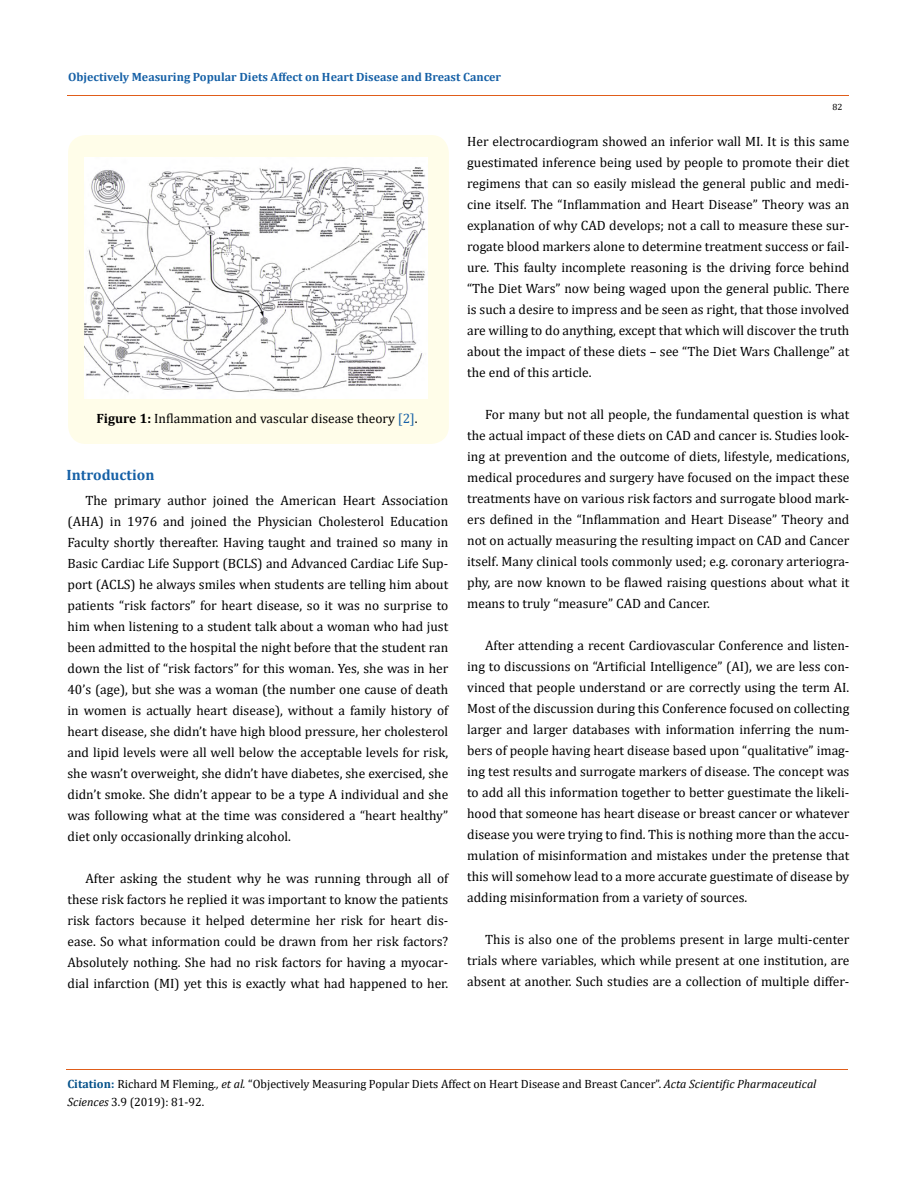
<style>
.page{position:relative;width:917px;height:1188px;background:#fff}
.page>*{position:absolute;margin:0;border:0;box-sizing:border-box;transform-origin:0 0}
.t1{font:700 15px "Cambria";color:#1560a6}
.t2{font:13.5px/21px "Cambria";color:#000;text-align:justify}
.t3{font:12px/18px "Cambria";color:#000}
.t4{font:700 12px "Cambria";color:#1560a6}
.t5{font:9px "Cambria";color:#000}
.s1{font-weight:700}
.s2{color:#1560a6}
.s3{font-weight:700;color:#035089}
.s4{font-style:italic}
</style>
<div class="page">
<hr style="left:66px;top:1069px;width:781px;height:1px;background:#e05d1a">
<hr style="left:67px;top:95px;width:782px;height:1px;background:#e05d1a">
<div style="left:68px;top:135px;width:381px;height:309px;background:#fffde9;border-radius:18px"></div>
<img style="left:85px;top:158px;width:343px;height:240px">
<p class="t4" style="left:68px;top:69px;width:434px">Objectively Measuring Popular Diets Affect on Heart Disease and Breast Cancer</p>
<p class="t5" style="left:832px;top:101px;width:11px">82</p>
<p class="t2" style="left:96px;top:408px;width:323px"><span class="s1">Figure 1:</span> Inflammation and vascular disease theory <span class="s2">[2]</span>.</p>
<p class="t1" style="left:67px;top:464px;width:89px">Introduction</p>
<p class="t2" style="left:67px;top:489px;width:382px;text-indent:18px">The primary author joined the American Heart Association (AHA) in 1976 and joined the Physician Cholesterol Education Faculty shortly thereafter. Having taught and trained so many in Basic Cardiac Life Support (BCLS) and Advanced Cardiac Life Sup&shy;port (ACLS) he always smiles when students are telling him about patients “risk factors” for heart disease, so it was no surprise to him when listening to a student talk about a woman who had just been admitted to the hospital the night before that the student ran down the list of “risk factors” for this woman. Yes, she was in her 40’s (age), but she was a woman (the number one cause of death in women is actually heart disease), without a family history of heart disease, she didn’t have high blood pressure, her cholesterol and lipid levels were all well below the acceptable levels for risk, she wasn’t overweight, she didn’t have diabetes, she exercised, she didn’t smoke. She didn’t appear to be a type A individual and she was following what at the time was considered a “heart healthy” diet only occasionally drinking alcohol.</p>
<p class="t2" style="left:67px;top:868px;width:382px;text-indent:18px">After asking the student why he was running through all of these risk factors he replied it was important to know the patients risk factors because it helped determine her risk for heart dis&shy;ease. So what information could be drawn from her risk factors?<br>Absolutely nothing. She had no risk factors for having a myocar&shy;dial infarction (MI) yet this is exactly what had happened to her.</p>
<p class="t2" style="left:467px;top:131px;width:384px">Her electrocardiogram showed an inferior wall MI. It is this same guestimated inference being used by people to promote their diet regimens that can so easily mislead the general public and medi&shy;cine itself. The “Inflammation and Heart Disease” Theory was an explanation of why CAD develops; not a call to measure these sur&shy;rogate blood markers alone to determine treatment success or fail&shy;ure. This faulty incomplete reasoning is the driving force behind “The Diet Wars” now being waged upon the general public. There is such a desire to impress and be seen as right, that those involved are willing to do anything, except that which will discover the truth about the impact of these diets – see “The Diet Wars Challenge” at the end of this article.</p>
<p class="t2" style="left:467px;top:404px;width:384px;text-indent:18px">For many but not all people, the fundamental question is what the actual impact of these diets on CAD and cancer is. Studies look&shy;ing at prevention and the outcome of diets, lifestyle, medications, medical procedures and surgery have focused on the impact these treatments have on various risk factors and surrogate blood mark&shy;ers defined in the “Inflammation and Heart Disease” Theory and not on actually measuring the resulting impact on CAD and Cancer itself. Many clinical tools commonly used; e.g. coronary arteriogra&shy;phy, are now known to be flawed raising questions about what it means to truly “measure” CAD and Cancer.</p>
<p class="t2" style="left:467px;top:635px;width:384px;text-indent:18px">After attending a recent Cardiovascular Conference and listen&shy;ing to discussions on “Artificial Intelligence” (AI), we are less con&shy;vinced that people understand or are correctly using the term AI.<br>Most of the discussion during this Conference focused on collecting larger and larger databases with information inferring the num&shy;bers of people having heart disease based upon “qualitative” imag&shy;ing test results and surrogate markers of disease. The concept was to add all this information together to better guestimate the likeli&shy;hood that someone has heart disease or breast cancer or whatever disease you were trying to find. This is nothing more than the accu&shy;mulation of misinformation and mistakes under the pretense that this will somehow lead to a more accurate guestimate of disease by adding misinformation from a variety of sources.</p>
<p class="t2" style="left:467px;top:929px;width:384px;text-indent:18px">This is also one of the problems present in large multi-center trials where variables, which while present at one institution, are absent at another. Such studies are a collection of multiple differ-</p>
<p class="t3" style="left:67px;top:1074px;width:750px"><span class="s3">Citation:</span> Richard M Fleming<span class="s4">., et al.</span> “Objectively Measuring Popular Diets Affect on Heart Disease and Breast Cancer”. <span class="s4">Acta Scientific Pharmaceutical<br>Sciences</span> 3.9 (2019): 81-92.</p>
</div>
